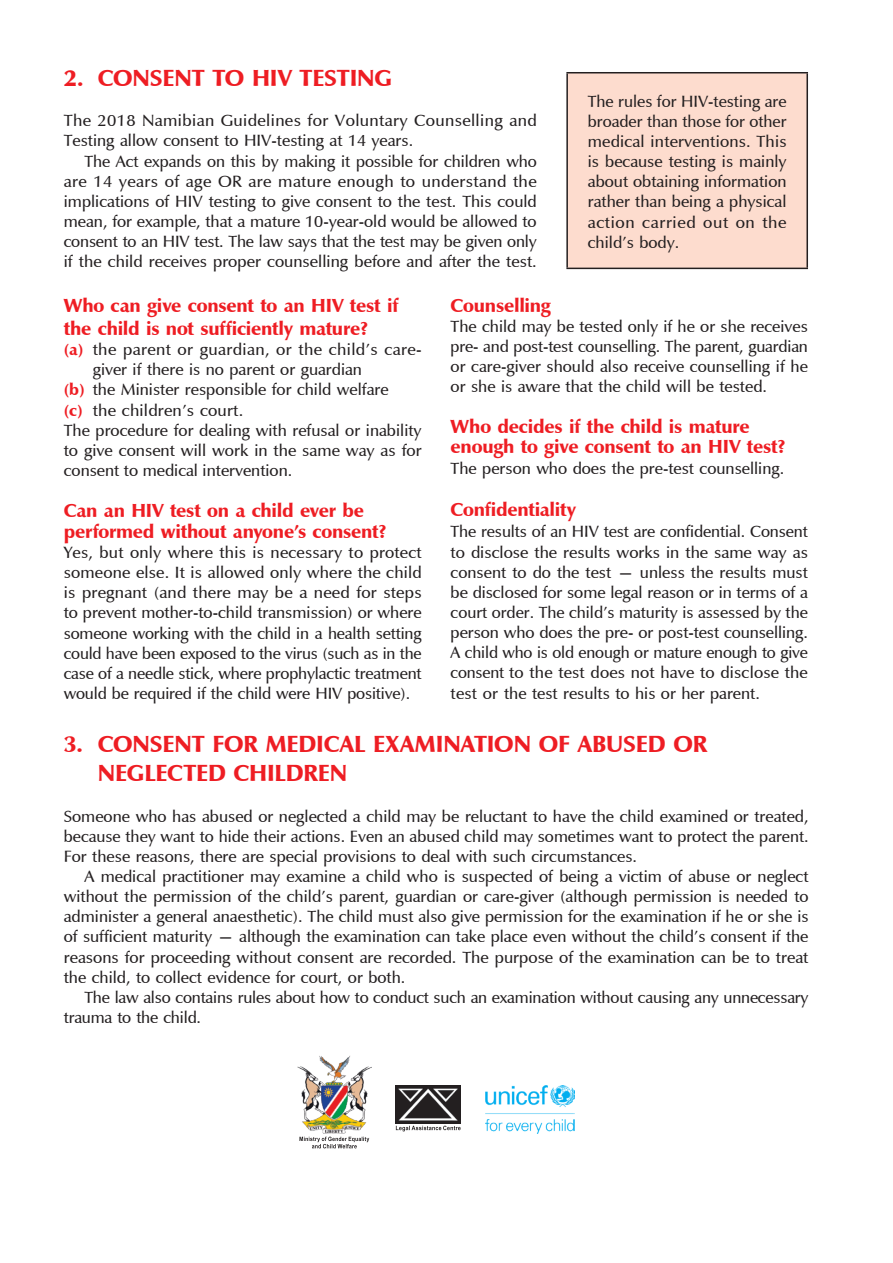
<style>
.page{position:relative;width:893px;height:1263px;background:#fff}
.page>*{position:absolute;margin:0;border:0;box-sizing:border-box;transform-origin:0 0}
.t1{font:700 24px/28.8px "Mg Open Cosmetica";letter-spacing:-.005em;color:#ee1d23}
.t2{font:700 19.5px/20.4px "Mg Open Cosmetica";letter-spacing:-.01em;color:#ee1d23}
.t3{font:16.8px/20.1px "Mg Open Cosmetica";color:#231f20;text-align:justify}
.t4{font:16.8px/20.1px "Mg Open Cosmetica";letter-spacing:.02em;color:#231f20}
.s1{font-weight:700;color:#ee1d23}
</style>
<div class="page">
<div style="left:567px;top:73px;width:240px;height:195px;background:#fddcce"></div>
<hr style="left:566px;top:72px;width:242px;height:1px;background:#231f20">
<hr style="left:566px;top:73px;width:2px;height:195px;background:#231f20">
<hr style="left:806px;top:73px;width:2px;height:195px;background:#231f20">
<hr style="left:566px;top:268px;width:242px;height:1px;background:#231f20">
<img style="left:297px;top:1056px;width:74px;height:78px">
<svg style="left:299px;top:1137px;width:70px;height:11px"></svg>
<img style="left:485px;top:1085px;width:90px;height:48px">
<img style="left:396px;top:1085px;width:65px;height:38px">
<svg style="left:396px;top:1126px;width:65px;height:5px"></svg>
<h1 class="t1" style="left:64px;top:64px;width:330px">2. CONSENT TO HIV TESTING</h1>
<p class="t4" style="left:64px;top:111px;width:474px">The 2018 Namibian Guidelines for Voluntary Counselling and<br>Testing allow consent to HIV-testing at 14 years.</p>
<p class="t3" style="left:64px;top:151px;width:474px;text-indent:21px">The Act expands on this by making it possible for children who are 14 years of age OR are mature enough to understand the implications of HIV testing to give consent to the test. This could mean, for example, that a mature 10-year-old would be allowed to consent to an HIV test. The law says that the test may be given only if the child receives proper counselling before and after the test.</p>
<p class="t3" style="left:588px;top:91px;width:200px">The rules for HIV-testing are broader than those for other medical interventions. This is because testing is mainly about obtaining information rather than being a physical action carried out on the child’s body.</p>
<p class="t2" style="left:64px;top:293px;width:336px;line-height:23.4px">Who can give consent to an HIV test if the child is not sufficiently mature?</p>
<p class="t4" style="left:64px;top:340px;width:359px"><span class="s1">(a)</span> the parent or guardian, or the child’s care-</p>
<p class="t3" style="left:93px;top:360px;width:271px">giver if there is no parent or guardian</p>
<p class="t3" style="left:64px;top:380px;width:326px"><span class="s1">(b)</span> the Minister responsible for child welfare</p>
<p class="t3" style="left:64px;top:400px;width:181px"><span class="s1">(c)</span> the children’s court.</p>
<p class="t3" style="left:64px;top:420px;width:359px">The procedure for dealing with refusal or inability</p>
<p class="t3" style="left:64px;top:440px;width:359px">to give consent will work in the same way as for</p>
<p class="t3" style="left:64px;top:460px;width:230px">consent to medical intervention.</p>
<p class="t2" style="left:64px;top:501px;width:324px">Can an HIV test on a child ever be performed without anyone’s consent?</p>
<p class="t3" style="left:64px;top:542px;width:359px">Yes, but only where this is necessary to protect someone else. It is allowed only where the child is pregnant (and there may be a need for steps to prevent mother-to-child transmission) or where someone working with the child in a health setting could have been exposed to the virus (such as in the case of a needle stick, where prophylactic treatment would be required if the child were HIV positive).</p>
<p class="t2" style="left:451px;top:295px;width:102px">Counselling</p>
<p class="t3" style="left:451px;top:316px;width:359px">The child may be tested only if he or she receives pre- and post-test counselling. The parent, guardian or care-giver should also receive counselling if he or she is aware that the child will be tested.</p>
<p class="t2" style="left:451px;top:416px;width:336px">Who decides if the child is mature enough to give consent to an HIV test?</p>
<p class="t3" style="left:451px;top:458px;width:335px">The person who does the pre-test counselling.</p>
<p class="t2" style="left:451px;top:500px;width:127px">Confidentiality</p>
<p class="t3" style="left:451px;top:522px;width:359px">The results of an HIV test are confidential. Consent to disclose the results works in the same way as consent to do the test — unless the results must be disclosed for some legal reason or in terms of a court order. The child’s maturity is assessed by the person who does the pre- or post-test counselling.<br>A child who is old enough or mature enough to give consent to the test does not have to disclose the test or the test results to his or her parent.</p>
<h1 class="t1" style="left:98px;top:730px;width:611px;text-indent:-34px">3. CONSENT FOR MEDICAL EXAMINATION OF ABUSED OR<br>NEGLECTED CHILDREN</h1>
<p class="t3" style="left:64px;top:806px;width:746px">Someone who has abused or neglected a child may be reluctant to have the child examined or treated, because they want to hide their actions. Even an abused child may sometimes want to protect the parent.<br>For these reasons, there are special provisions to deal with such circumstances.</p>
<p class="t3" style="left:64px;top:866px;width:746px;text-indent:21px">A medical practitioner may examine a child who is suspected of being a victim of abuse or neglect without the permission of the child’s parent, guardian or care-giver (although permission is needed to administer a general anaesthetic). The child must also give permission for the examination if he or she is of sufficient maturity — although the examination can take place even without the child’s consent if the reasons for proceeding without consent are recorded. The purpose of the examination can be to treat the child, to collect evidence for court, or both.</p>
<p class="t3" style="left:64px;top:987px;width:746px;text-indent:21px">The law also contains rules about how to conduct such an examination without causing any unnecessary trauma to the child.</p>
</div>
